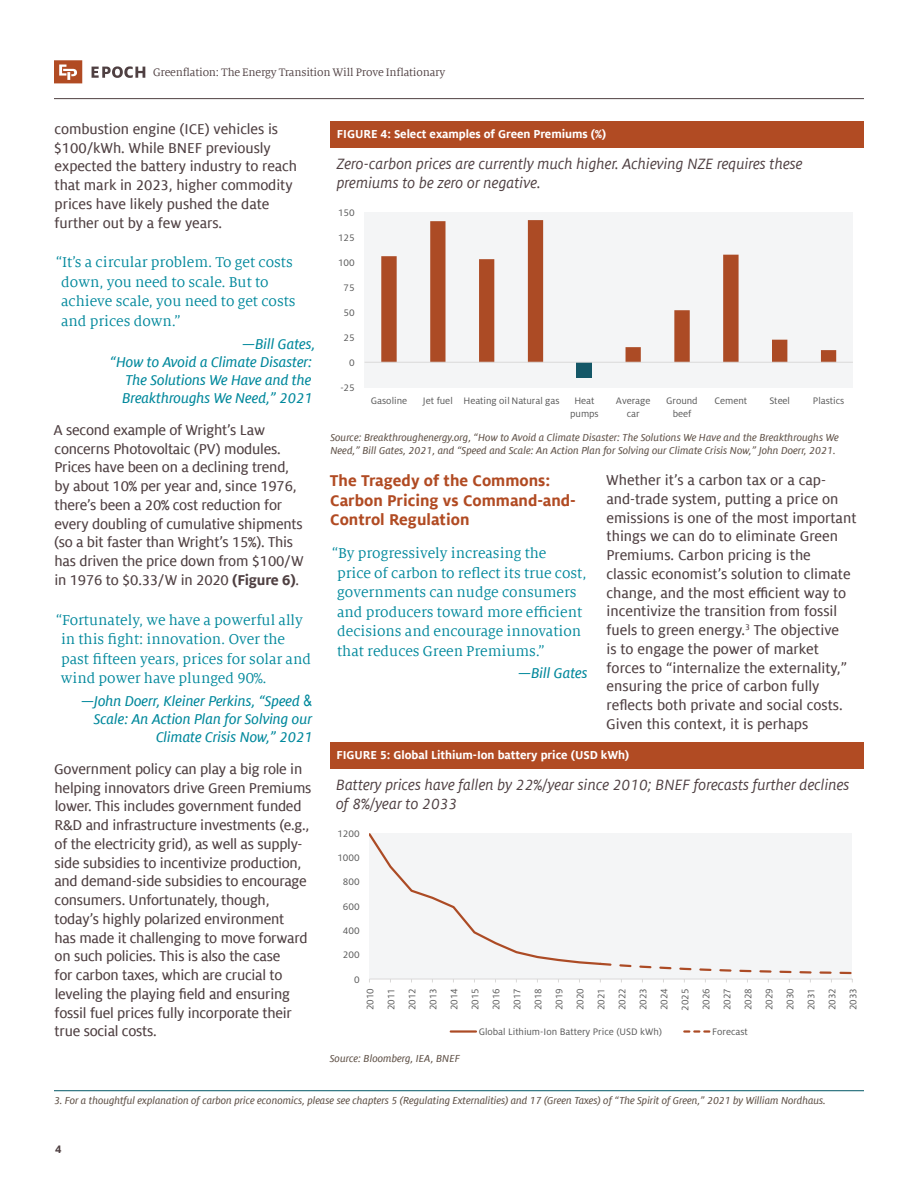
<style>
.page{position:relative;width:918px;height:1188px;background:#fff}
.page>*{position:absolute;margin:0;border:0;box-sizing:border-box;transform-origin:0 0}
.Subhead{font:700 17.25px/19.5px "Milo Offc Pro";color:#b14b23}
.Description_No_Rule{font:italic 16.5px/19.5px "Milo Offc Pro";color:#4f4042}
.Body_first{font:15.75px/18.8px "Milo Offc Pro Text";letter-spacing:-.015em;color:#4f4042}
.Author_caLLout{font:15.75px/19.5px "Milo Serif Offc Pro";color:#00889c}
.Author_blue{font:15.75px/18px "Milo Offc Pro Text Ita";letter-spacing:-.005em;color:#00889c;text-align:right}
.Figure_title{font:700 12.75px "Milo Offc Pro";letter-spacing:-.005em;color:#fff}
.t1{font:12px "Milo Serif Offc Pro";letter-spacing:-.015em;color:#4f4042}
.t2{font:700 12px "Milo Offc Pro";color:#4f4042}
.source{font:11.25px/12.8px "Milo Offc Pro Text Ita";color:#615349}
.footnote_8pt_w_RULE{font:11.25px "Milo Offc Pro Text Ita";letter-spacing:-.005em;color:#615349}
.t3{font:10.5px/21px "Milo Offc Pro";letter-spacing:-.005em;color:#595959;text-align:center}
.s1{font-family:"Milo Offc Pro";font-weight:700}
.s2{font-family:"Arial Narrow"}
</style>
<div class="page">
<hr style="left:54px;top:98px;width:810px;height:1px;background:#4f4042">
<svg style="left:92px;top:66px;width:53px;height:12px"></svg>
<svg style="left:54px;top:60px;width:28px;height:23px"></svg>
<hr style="left:54px;top:1090px;width:810px;height:1px;background:#005666">
<div style="left:365px;top:212px;width:488px;height:175px;background:#f4f5f6"></div>
<div style="left:577px;top:362px;width:15px;height:16px;background:#145767"></div>
<svg style="left:381px;top:220px;width:455px;height:142px"></svg>
<hr style="left:365px;top:362px;width:488px;height:1px;background:#dad9d8">
<div style="left:330px;top:121px;width:534px;height:27px;background:#b14b23"></div>
<div style="left:369px;top:833px;width:484px;height:149px;background:#f4f5f6"></div>
<hr style="left:451px;top:1030px;width:25px;height:3px;background:#ac4b25">
<svg style="left:684px;top:1030px;width:26px;height:3px"></svg>
<div style="left:330px;top:742px;width:533px;height:27px;background:#b14b23"></div>
<p class="t1" style="left:153px;top:66px;width:294px">Greenflation: The Energy Transition Will Prove Inflationary</p>
<p class="Body_first" style="left:54px;top:120px;width:245px">combustion engine (ICE) vehicles is $100/kWh. While BNEF previously expected the battery industry to reach that mark in 2023, higher commodity prices have likely pushed the date further out by a few years.</p>
<p class="Author_caLLout" style="left:61px;top:253px;width:236px;text-indent:-5px">“It’s a circular problem. To get costs down, you need to scale. But to achieve scale, you need to get costs and prices down.”</p>
<p class="Author_blue" style="left:110px;top:335px;width:207px">—Bill Gates,<br>“How to Avoid a Climate Disaster:<br>The Solutions We Have and the<br>Breakthroughs We Need,” 2021</p>
<p class="Body_first" style="left:54px;top:421px;width:252px">A second example of Wright’s Law concerns Photovoltaic (PV) modules.<br>Prices have been on a declining trend, by about 10% per year and, since 1976, there’s been a 20% cost reduction for every doubling of cumulative shipments (so a bit faster than Wright’s 15%). This has driven the price down from $100/W in 1976 to $0.33/W in 2020 <span class="s1">(Figure 6)</span>.</p>
<p class="Author_caLLout" style="left:61px;top:610px;width:252px;text-indent:-5px">“Fortunately, we have a powerful ally in this fight: innovation. Over the past fifteen years, prices for solar and wind power have plunged 90%.</p>
<p class="Author_blue" style="left:81px;top:692px;width:233px">—John Doerr, Kleiner Perkins, “Speed <span class="s2">&amp;<br></span>Scale: An Action Plan for Solving our<br>Climate Crisis Now,” 2021</p>
<p class="Body_first" style="left:54px;top:760px;width:259px">Government policy can play a big role in helping innovators drive Green Premiums lower. This includes government funded R&amp;D and infrastructure investments (e.g., of the electricity grid), as well as supply&shy;side subsidies to incentivize production, and demand-side subsidies to encourage consumers. Unfortunately, though, today’s highly polarized environment<br>has made it challenging to move forward on such policies. This is also the case<br>for carbon taxes, which are crucial to leveling the playing field and ensuring fossil fuel prices fully incorporate their true social costs.</p>
<p class="Figure_title" style="left:337px;top:127px;width:271px">FIGURE 4: Select examples of Green Premiums (%)</p>
<p class="Description_No_Rule" style="left:337px;top:154px;width:467px">Zero-carbon prices are currently much higher. Achieving NZE requires these premiums to be zero or negative.</p>
<p class="t3" style="left:338px;top:202px;width:18px">150</p>
<p class="t3" style="left:338px;top:227px;width:18px">125</p>
<p class="t3" style="left:338px;top:252px;width:18px">100</p>
<p class="t3" style="left:344px;top:277px;width:13px">75</p>
<p class="t3" style="left:344px;top:302px;width:13px">50</p>
<p class="t3" style="left:344px;top:327px;width:13px">25</p>
<p class="t3" style="left:349px;top:352px;width:7px">0</p>
<p class="t3" style="left:340px;top:377px;width:16px">-25</p>
<p class="t3" style="left:371px;top:391px;width:38px">Gasoline</p>
<p class="t3" style="left:423px;top:391px;width:138px">Jet fuel Heating oil Natural gas</p>
<p class="t3" style="left:570px;top:395px;width:30px;line-height:12.5px">Heat pumps</p>
<p class="t3" style="left:616px;top:395px;width:36px;line-height:12.5px">Average car</p>
<p class="t3" style="left:666px;top:395px;width:33px;line-height:12.5px">Ground beef</p>
<p class="t3" style="left:715px;top:391px;width:34px">Cement</p>
<p class="t3" style="left:769px;top:391px;width:22px">Steel</p>
<p class="t3" style="left:813px;top:391px;width:33px">Plastics</p>
<p class="source" style="left:330px;top:431px;width:510px">Source: Breakthroughenergy.org, “How to Avoid a Climate Disaster: The Solutions We Have and the Breakthroughs We<br>Need,” Bill Gates, 2021, and “Speed and Scale: An Action Plan for Solving our Climate Crisis Now,” John Doerr, 2021.</p>
<p class="Subhead" style="left:330px;top:471px;width:248px">The Tragedy of the Commons:<br>Carbon Pricing vs Command-and-<br>Control Regulation</p>
<p class="Author_caLLout" style="left:337px;top:544px;width:251px;text-indent:-5px">“By progressively increasing the<br>price of carbon to reflect its true cost, governments can nudge consumers and producers toward more efficient decisions and encourage innovation that reduces Green Premiums.”</p>
<p class="Author_blue" style="left:518px;top:664px;width:71px">—Bill Gates</p>
<p class="Body_first" style="left:606px;top:471px;width:252px">Whether it’s a carbon tax or a cap&shy;and-trade system, putting a price on emissions is one of the most important things we can do to eliminate Green Premiums. Carbon pricing is the<br>classic economist’s solution to climate change, and the most efficient way to incentivize the transition from fossil fuels to green energy.<sup>3</sup> The objective<br>is to engage the power of market forces to “internalize the externality,” ensuring the price of carbon fully reflects both private and social costs.<br>Given this context, it is perhaps</p>
<p class="Figure_title" style="left:336px;top:748px;width:294px">FIGURE 5: Global Lithium-Ion battery price (USD kWh)</p>
<p class="Description_No_Rule" style="left:336px;top:775px;width:515px">Battery prices have fallen by 22%/year since 2010; BNEF forecasts further declines of 8%/year to 2033</p>
<p class="t3" style="left:337px;top:823px;width:24px">1200</p>
<p class="t3" style="left:337px;top:847px;width:24px">1000</p>
<p class="t3" style="left:343px;top:872px;width:18px">800</p>
<p class="t3" style="left:343px;top:896px;width:18px">600</p>
<p class="t3" style="left:343px;top:920px;width:18px">400</p>
<p class="t3" style="left:343px;top:945px;width:18px">200</p>
<p class="t3" style="left:354px;top:969px;width:7px">0</p>
<p class="t3" style="left:360px;top:1011px;width:24px;text-align:justify;rotate:-90deg">2010<br>2011<br>2012<br>2013<br>2014<br>2015<br>2016<br>2017<br>2018<br>2019<br>2020<br>2021<br>2022<br>2023<br>2024<br>2025<br>2026<br>2027<br>2028<br>2029<br>2030<br>2031<br>2032<br>2033</p>
<p class="t3" style="left:479px;top:1021px;width:185px">Global Lithium-Ion Battery Price (USD kWh)</p>
<p class="t3" style="left:712px;top:1021px;width:37px">Forecast</p>
<p class="source" style="left:330px;top:1052px;width:132px">Source: Bloomberg, IEA, BNEF</p>
<p class="footnote_8pt_w_RULE" style="left:54px;top:1095px;width:773px">3. For a thoughtful explanation of carbon price economics, please see chapters 5 (Regulating Externalities) and 17 (Green Taxes) of “The Spirit of Green,” 2021 by William Nordhaus.</p>
<p class="t2" style="left:55px;top:1143px;width:8px">4</p>
</div>
